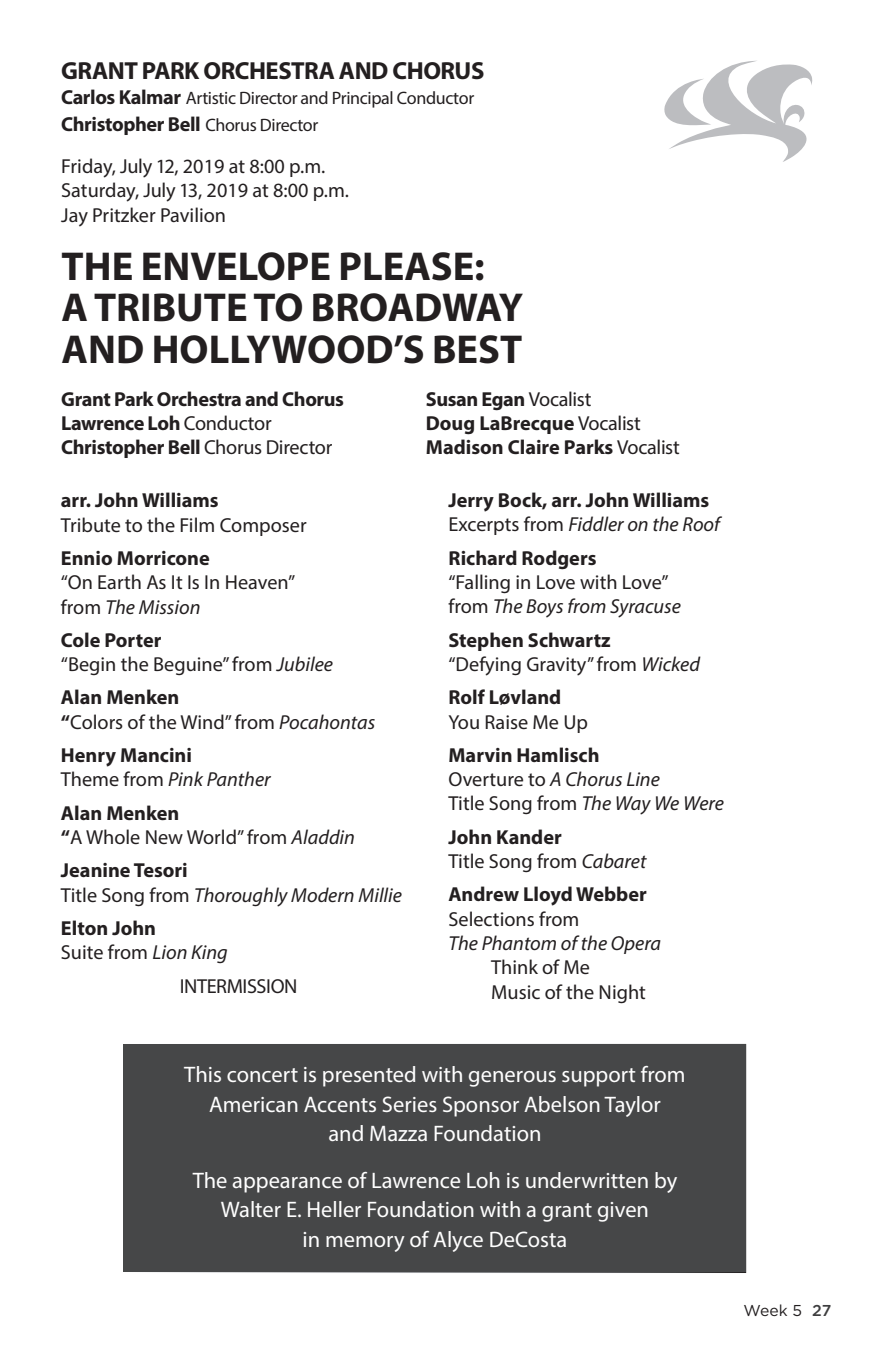
<style>
.page{position:relative;width:871px;height:1357px;background:#fff}
.page>*{position:absolute;margin:0;border:0;box-sizing:border-box;transform-origin:0 0}
.t1{font:700 40.5px "Myriad Pro";color:#231f20}
.t2{font:700 24.75px "Myriad Pro";letter-spacing:-.02em;color:#231f20}
.a-Body_copy__flush{font:22.5px "Myriad Pro";color:#fff}
.a-p_p{font:20.25px "Myriad Pro";color:#231f20}
.a-p_p-2{font:700 20.25px "Myriad Pro";color:#231f20}
.a-p_p-3{font:italic 20.25px "Myriad Pro";color:#231f20}
.a-p_p-4{font:700 20.25px "Myriad Pro";letter-spacing:-.02em;color:#231f20}
.a-p_p-5{font:20.25px "Myriad Pro";letter-spacing:-.02em;color:#231f20}
.t3{font:18px "Myriad Pro";letter-spacing:-.02em;color:#231f20}
.t4{font:15.75px "Gotham";color:#231f20}
.s1{font-weight:700;font-size:20.25px}
.s2{font-weight:400;font-size:18px}
.s3{font-weight:400}
.s4{font-style:normal}
.s5{font-style:italic}
.s6{font-weight:700}
.s7{font-weight:500;color:#3e3e3f}
</style>
<div class="page">
<div style="left:122px;top:1044px;width:624px;height:229px;background:#464748"></div>
<svg style="left:664px;top:61px;width:149px;height:101px"></svg>
<p class="t2" style="left:61px;top:55px;width:425px">GRANT PARK ORCHESTRA AND CHORUS</p>
<p class="t3" style="left:61px;top:86px;width:414px"><span class="s1">Carlos Kalmar</span> Artistic Director and Principal Conductor</p>
<p class="a-p_p-4" style="left:61px;top:111px;width:258px">Christopher Bell <span class="s2">Chorus Director</span></p>
<p class="a-p_p" style="left:61px;top:154px;width:266px">Friday, July 12, 2019 at 8:00 p.m.</p>
<p class="a-p_p" style="left:61px;top:178px;width:289px">Saturday, July 13, 2019 at 8:00 p.m.</p>
<p class="a-p_p" style="left:61px;top:202px;width:166px">Jay Pritzker Pavilion</p>
<p class="t1" style="left:62px;top:240px;width:424px">THE ENVELOPE PLEASE:</p>
<p class="t1" style="left:62px;top:280px;width:463px">A TRIBUTE TO BROADWAY</p>
<p class="t1" style="left:62px;top:323px;width:462px">AND HOLLYWOOD’S BEST</p>
<p class="a-p_p-4" style="left:61px;top:386px;width:284px">Grant Park Orchestra and Chorus</p>
<p class="a-p_p-4" style="left:426px;top:386px;width:167px">Susan Egan <span class="s3">Vocalist</span></p>
<p class="a-p_p-4" style="left:61px;top:410px;width:212px">Lawrence Loh <span class="s3">Conductor</span></p>
<p class="a-p_p-2" style="left:426px;top:410px;width:216px">Doug LaBrecque <span class="s3">Vocalist</span></p>
<p class="a-p_p-4" style="left:61px;top:434px;width:273px">Christopher Bell <span class="s3">Chorus Director</span></p>
<p class="a-p_p-2" style="left:426px;top:434px;width:255px">Madison Claire Parks <span class="s3">Vocalist</span></p>
<p class="a-p_p-2" style="left:61px;top:487px;width:159px">arr. John Williams</p>
<p class="a-p_p" style="left:61px;top:512px;width:247px">Tribute to the Film Composer</p>
<p class="a-p_p-2" style="left:61px;top:545px;width:150px">Ennio Morricone</p>
<p class="a-p_p" style="left:61px;top:570px;width:236px">“On Earth As It Is In Heaven”</p>
<p class="a-p_p-3" style="left:61px;top:594px;width:141px"><span class="s4">from</span> The Mission</p>
<p class="a-p_p-2" style="left:61px;top:627px;width:102px">Cole Porter</p>
<p class="a-p_p" style="left:61px;top:652px;width:274px">“Begin the Beguine” from <span class="s5">Jubilee</span></p>
<p class="a-p_p-2" style="left:61px;top:684px;width:120px">Alan Menken</p>
<p class="a-p_p" style="left:61px;top:709px;width:316px"><span class="s6">“</span>Colors of the Wind” from <span class="s5">Pocahontas</span></p>
<p class="a-p_p-2" style="left:61px;top:742px;width:133px">Henry Mancini</p>
<p class="a-p_p-3" style="left:61px;top:767px;width:211px"><span class="s4">Theme from</span> Pink Panther</p>
<p class="a-p_p-2" style="left:61px;top:799px;width:120px">Alan Menken</p>
<p class="a-p_p" style="left:61px;top:825px;width:296px"><span class="s6">“</span>A Whole New World” from <span class="s5">Aladdin</span></p>
<p class="a-p_p-2" style="left:61px;top:857px;width:128px">Jeanine Tesori</p>
<p class="a-p_p-3" style="left:61px;top:882px;width:343px"><span class="s4">Title Song from</span> Thoroughly Modern Millie</p>
<p class="a-p_p-2" style="left:61px;top:915px;width:97px">Elton John</p>
<p class="a-p_p" style="left:61px;top:940px;width:168px">Suite from <span class="s5">Lion King</span></p>
<p class="a-p_p-5" style="left:180px;top:973px;width:119px">INTERMISSION</p>
<p class="a-p_p-2" style="left:448px;top:487px;width:262px">Jerry Bock, arr. John Williams</p>
<p class="a-p_p-3" style="left:448px;top:512px;width:273px"><span class="s4">Excerpts from</span> Fiddler on the Roof</p>
<p class="a-p_p-2" style="left:448px;top:545px;width:149px">Richard Rodgers</p>
<p class="a-p_p" style="left:448px;top:570px;width:221px">“Falling in Love with Love”</p>
<p class="a-p_p-3" style="left:448px;top:594px;width:234px"><span class="s4">from</span> The Boys from Syracuse</p>
<p class="a-p_p-2" style="left:448px;top:627px;width:164px">Stephen Schwartz</p>
<p class="a-p_p" style="left:448px;top:652px;width:253px">“Defying Gravity” from <span class="s5">Wicked</span></p>
<p class="a-p_p-2" style="left:448px;top:684px;width:114px">Rolf Løvland</p>
<p class="a-p_p" style="left:448px;top:709px;width:141px">You Raise Me Up</p>
<p class="a-p_p-2" style="left:448px;top:742px;width:153px">Marvin Hamlisch</p>
<p class="a-p_p-3" style="left:448px;top:767px;width:213px"><span class="s4">Overture to</span> A Chorus Line</p>
<p class="a-p_p" style="left:448px;top:791px;width:277px">Title Song from <span class="s5">The Way We Were</span></p>
<p class="a-p_p-2" style="left:448px;top:824px;width:115px">John Kander</p>
<p class="a-p_p" style="left:448px;top:849px;width:199px">Title Song from <span class="s5">Cabaret</span></p>
<p class="a-p_p-2" style="left:448px;top:881px;width:200px">Andrew Lloyd Webber</p>
<p class="a-p_p" style="left:448px;top:906px;width:132px">Selections from</p>
<p class="a-p_p-3" style="left:448px;top:931px;width:214px">The Phantom of the Opera</p>
<p class="a-p_p" style="left:491px;top:955px;width:100px">Think of Me</p>
<p class="a-p_p" style="left:491px;top:979px;width:156px">Music of the Night</p>
<p class="a-Body_copy__flush" style="left:184px;top:1061px;width:503px">This concert is presented with generous support from</p>
<p class="a-Body_copy__flush" style="left:209px;top:1090px;width:453px">American Accents Series Sponsor Abelson Taylor</p>
<p class="a-Body_copy__flush" style="left:328px;top:1119px;width:215px">and Mazza Foundation</p>
<p class="a-Body_copy__flush" style="left:193px;top:1166px;width:486px">The appearance of Lawrence Loh is underwritten by</p>
<p class="a-Body_copy__flush" style="left:221px;top:1196px;width:430px">Walter E. Heller Foundation with a grant given</p>
<p class="a-Body_copy__flush" style="left:303px;top:1225px;width:266px">in memory of Alyce DeCosta</p>
<p class="t4" style="left:743px;top:1301px;width:89px">Week 5 <span class="s7">27</span></p>
</div>
